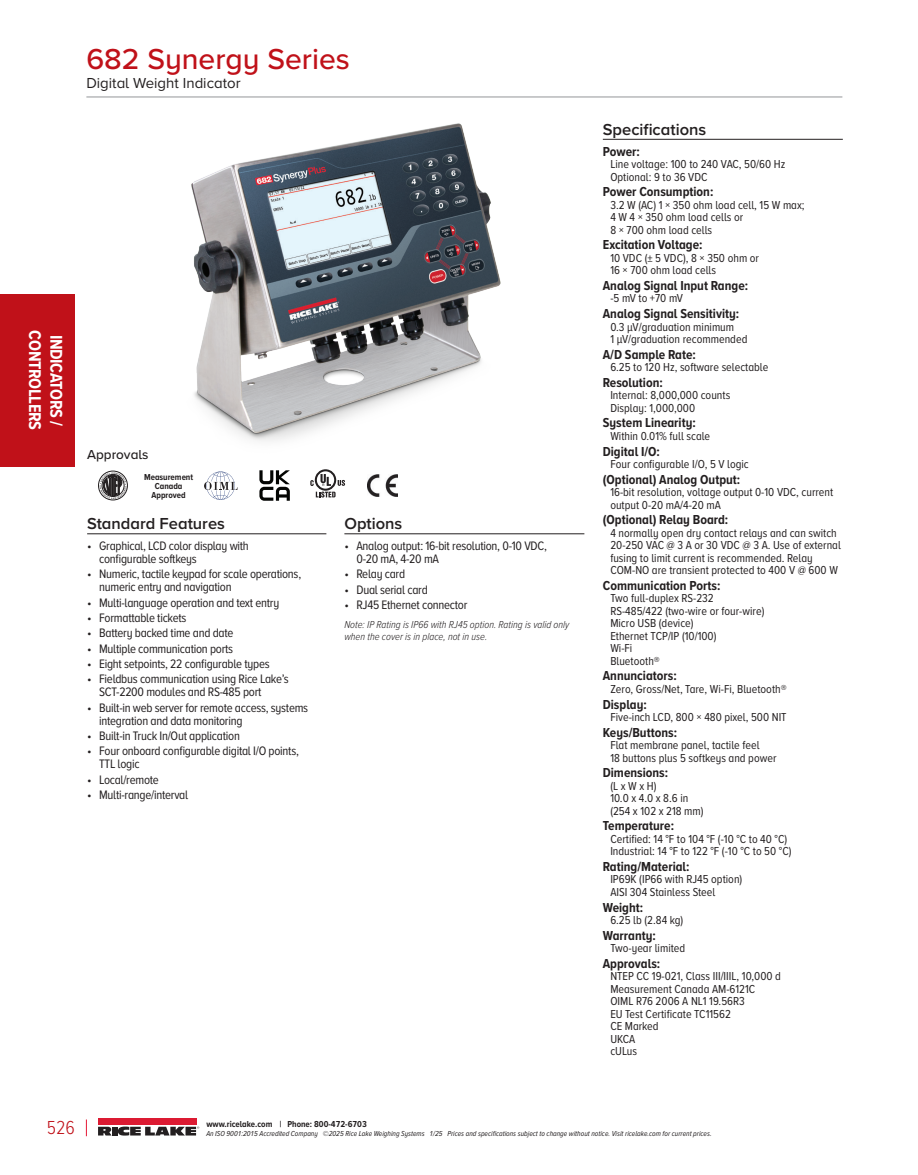
<style>
.page{position:relative;width:918px;height:1175px;background:#fff}
.page>*{position:absolute;margin:0;border:0;box-sizing:border-box;transform-origin:0 0}
.t1{font:500 30px "Proxima Nova A";color:#c01119}
.t2{font:300 19.5px "Proxima Nova A Cond";color:#c01119}
.t3{font:700 17.7px "Proxima Nova A Cond";letter-spacing:-.02em;color:#fff}
.t4{font:600 16.5px "Proxima Nova A";color:#231f20}
.t5{font:15px "Proxima Nova A";color:#231f20}
.t6{font:700 13.5px "Proxima Nova A Cond";color:#231f20}
.t7{font:500 13.5px "Proxima Nova A";color:#231f20}
.t8{font:12.75px/13px "Proxima Nova A Cond";letter-spacing:-.02em;color:#231f20}
.t9{font:12px/12.5px "Proxima Nova A Cond";color:#231f20}
.t10{font:italic 300 10.5px/12px "Proxima Nova Cond";color:#231f20}
.t11{font:700 9px/9px "Proxima Nova A Cond";color:#231f20;text-align:center}
.t12{font:italic 7.5px "Proxima Nova A Cond";color:#231f20}
</style>
<div class="page">
<div style="left:0;top:294px;width:74px;height:173px;background:#c01119"></div>
<div style="left:98px;top:1118px;width:98px;height:6px;background:#dc1a32"></div>
<svg style="left:98px;top:1126px;width:14px;height:9px"></svg>
<div style="left:112px;top:1126px;width:5px;height:9px;background:#231f20"></div>
<svg style="left:118px;top:1126px;width:81px;height:9px"></svg>
<svg style="left:86px;top:1119px;width:1px;height:17px"></svg>
<div style="left:98px;top:471px;width:30px;height:29px;border:1px solid #231f20;border-radius:50%"></div>
<svg style="left:100px;top:472px;width:26px;height:27px"></svg>
<svg style="left:204px;top:471px;width:33px;height:29px"></svg>
<svg style="left:259px;top:470px;width:31px;height:31px"></svg>
<div style="left:315px;top:469px;width:21px;height:21px;border:2px solid #231f20;border-radius:50%"></div>
<svg style="left:310px;top:474px;width:35px;height:23px"></svg>
<img style="left:368px;top:475px;width:29px;height:21px">
<hr style="left:87px;top:533px;width:239px;height:1px;background:#231f20">
<hr style="left:603px;top:139px;width:240px;height:1px;background:#231f20">
<hr style="left:344px;top:533px;width:240px;height:1px;background:#231f20">
<img style="left:120px;top:96px;width:440px;height:345px">
<hr style="left:86px;top:97px;width:756px;height:1px;background:#939598">
<h1 class="t1" style="left:86px;top:37px;width:265px">682 Synergy Series</h1>
<p class="t5" style="left:86px;top:72px;width:156px">Digital Weight Indicator</p>
<h3 class="t3" style="left:48px;top:330px;width:101px;rotate:90deg">CONTROLLERS</h3>
<h3 class="t3" style="left:69px;top:335px;width:92px;rotate:90deg">INDICATORS /</h3>
<p class="t7" style="left:87px;top:444px;width:63px">Approvals</p>
<p class="t11" style="left:144px;top:472px;width:51px">Measurement<br>Canada<br>Approved</p>
<h3 class="t4" style="left:87px;top:511px;width:139px">Standard Features</h3>
<p class="t8" style="left:99px;top:538px;width:151px;text-indent:-12px">• Graphical, LCD color display with configurable softkeys</p>
<p class="t8" style="left:99px;top:567px;width:204px;text-indent:-12px">• Numeric, tactile keypad for scale operations, numeric entry and navigation</p>
<p class="t8" style="left:87px;top:595px;width:194px">• Multi-language operation and text entry</p>
<p class="t8" style="left:87px;top:610px;width:101px">• Formattable tickets</p>
<p class="t8" style="left:87px;top:626px;width:148px">• Battery backed time and date</p>
<p class="t8" style="left:87px;top:641px;width:148px">• Multiple communication ports</p>
<p class="t8" style="left:87px;top:656px;width:184px">• Eight setpoints, 22 configurable types</p>
<p class="t8" style="left:99px;top:672px;width:191px;text-indent:-12px">• Fieldbus communication using Rice Lake’s<br>SCT-2200 modules and RS-485 port</p>
<p class="t8" style="left:99px;top:700px;width:211px;text-indent:-12px">• Built-in web server for remote access, systems integration and data monitoring</p>
<p class="t8" style="left:87px;top:728px;width:154px">• Built-in Truck In/Out application</p>
<p class="t8" style="left:99px;top:744px;width:201px;text-indent:-12px">• Four onboard configurable digital I/O points,<br>TTL logic</p>
<p class="t8" style="left:87px;top:772px;width:73px">• Local/remote</p>
<p class="t8" style="left:87px;top:787px;width:103px">• Multi-range/interval</p>
<h3 class="t4" style="left:344px;top:511px;width:60px">Options</h3>
<p class="t8" style="left:356px;top:538px;width:192px;text-indent:-12px">• Analog output: 16-bit resolution, 0-10 VDC,<br>0-20 mA, 4-20 mA</p>
<p class="t8" style="left:344px;top:567px;width:62px">• Relay card</p>
<p class="t8" style="left:344px;top:582px;width:85px">• Dual serial card</p>
<p class="t8" style="left:344px;top:597px;width:125px">• RJ45 Ethernet connector</p>
<p class="t10" style="left:344px;top:617px;width:227px">Note: IP Rating is IP66 with RJ45 option. Rating is valid only when the cover is in place, not in use.</p>
<h3 class="t4" style="left:603px;top:117px;width:105px">Specifications</h3>
<p class="t6" style="left:603px;top:141px;width:39px">Power:</p>
<p class="t9" style="left:610px;top:157px;width:177px">Line voltage: 100 to 240 VAC, 50/60 Hz<br>Optional: 9 to 36 VDC</p>
<p class="t6" style="left:603px;top:182px;width:112px">Power Consumption:</p>
<p class="t9" style="left:610px;top:198px;width:196px">3.2 W (AC) 1 × 350 ohm load cell, 15 W max;<br>4 W 4 × 350 ohm load cells or<br>8 × 700 ohm load cells</p>
<p class="t6" style="left:603px;top:235px;width:101px">Excitation Voltage:</p>
<p class="t9" style="left:610px;top:251px;width:150px">10 VDC (± 5 VDC), 8 × 350 ohm or<br>16 × 700 ohm load cells</p>
<p class="t6" style="left:603px;top:275px;width:147px">Analog Signal Input Range:</p>
<p class="t9" style="left:610px;top:292px;width:74px">-5 mV to +70 mV</p>
<p class="t6" style="left:603px;top:304px;width:138px">Analog Signal Sensitivity:</p>
<p class="t9" style="left:610px;top:320px;width:139px">0.3 µV/graduation minimum<br>1 µV/graduation recommended</p>
<p class="t6" style="left:603px;top:344px;width:95px">A/D Sample Rate:</p>
<p class="t9" style="left:610px;top:360px;width:160px">6.25 to 120 Hz, software selectable</p>
<p class="t6" style="left:603px;top:372px;width:62px">Resolution:</p>
<p class="t9" style="left:610px;top:388px;width:121px">Internal: 8,000,000 counts<br>Display: 1,000,000</p>
<p class="t6" style="left:603px;top:413px;width:95px">System Linearity:</p>
<p class="t9" style="left:610px;top:429px;width:101px">Within 0.01% full scale</p>
<p class="t6" style="left:603px;top:441px;width:59px">Digital I/O:</p>
<p class="t9" style="left:610px;top:457px;width:140px">Four configurable I/O, 5 V logic</p>
<p class="t6" style="left:603px;top:469px;width:139px">(Optional) Analog Output:</p>
<p class="t9" style="left:610px;top:485px;width:224px">16-bit resolution, voltage output 0-10 VDC, current output 0-20 mA/4-20 mA</p>
<p class="t6" style="left:603px;top:510px;width:127px">(Optional) Relay Board:</p>
<p class="t9" style="left:610px;top:526px;width:232px">4 normally open dry contact relays and can switch 20-250 VAC @ 3 A or 30 VDC @ 3 A. Use of external fusing to limit current is recommended. Relay COM-NO are transient protected to 400 V @ 600 W</p>
<p class="t6" style="left:603px;top:575px;width:119px">Communication Ports:</p>
<p class="t9" style="left:610px;top:591px;width:156px">Two full-duplex RS-232<br>RS-485/422 (two-wire or four-wire)<br>Micro USB (device)<br>Ethernet TCP/IP (10/100)<br>Wi-Fi<br>Bluetooth®</p>
<p class="t6" style="left:603px;top:666px;width:75px">Annunciators:</p>
<p class="t9" style="left:610px;top:682px;width:178px">Zero, Gross/Net, Tare, Wi-Fi, Bluetooth®</p>
<p class="t6" style="left:603px;top:694px;width:45px">Display:</p>
<p class="t9" style="left:610px;top:710px;width:178px">Five-inch LCD, 800 × 480 pixel, 500 NIT</p>
<p class="t6" style="left:603px;top:722px;width:76px">Keys/Buttons:</p>
<p class="t9" style="left:610px;top:738px;width:168px">Flat membrane panel, tactile feel<br>18 buttons plus 5 softkeys and power</p>
<p class="t6" style="left:603px;top:763px;width:67px">Dimensions:</p>
<p class="t9" style="left:610px;top:779px;width:95px">(L x W x H)<br>10.0 x 4.0 x 8.6 in (254 x 102 x 218 mm)</p>
<p class="t6" style="left:603px;top:816px;width:73px">Temperature:</p>
<p class="t9" style="left:610px;top:832px;width:183px">Certified: 14 °F to 104 °F (-10 °C to 40 °C)<br>Industrial: 14 °F to 122 °F (-10 °C to 50 °C)</p>
<p class="t6" style="left:603px;top:856px;width:88px">Rating/Material:</p>
<p class="t9" style="left:610px;top:872px;width:134px">IP69K (IP66 with RJ45 option)<br>AISI 304 Stainless Steel</p>
<p class="t6" style="left:603px;top:897px;width:42px">Weight:</p>
<p class="t9" style="left:610px;top:913px;width:75px">6.25 lb (2.84 kg)</p>
<p class="t6" style="left:603px;top:925px;width:55px">Warranty:</p>
<p class="t9" style="left:610px;top:941px;width:77px">Two-year limited</p>
<p class="t6" style="left:603px;top:953px;width:59px">Approvals:</p>
<p class="t9" style="left:610px;top:969px;width:172px">NTEP CC 19-021, Class III/IIIL, 10,000 d<br>Measurement Canada AM-6121C<br>OIML R76 2006 A NL1 19.56R3<br>EU Test Certificate TC11562<br>CE Marked<br>UKCA<br>cULus</p>
<h2 class="t2" style="left:47px;top:1113px;width:29px">526</h2>
<p class="t11" style="left:206px;top:1118px;width:162px">www.ricelake.com | Phone: 800-472-6703</p>
<p class="t12" style="left:206px;top:1127px;width:507px">An ISO 9001:2015 Accredited Company © 2025 Rice Lake Weighing Systems 1/25 Prices and specifications subject to change without notice. Visit ricelake.com for current prices.</p>
</div>
